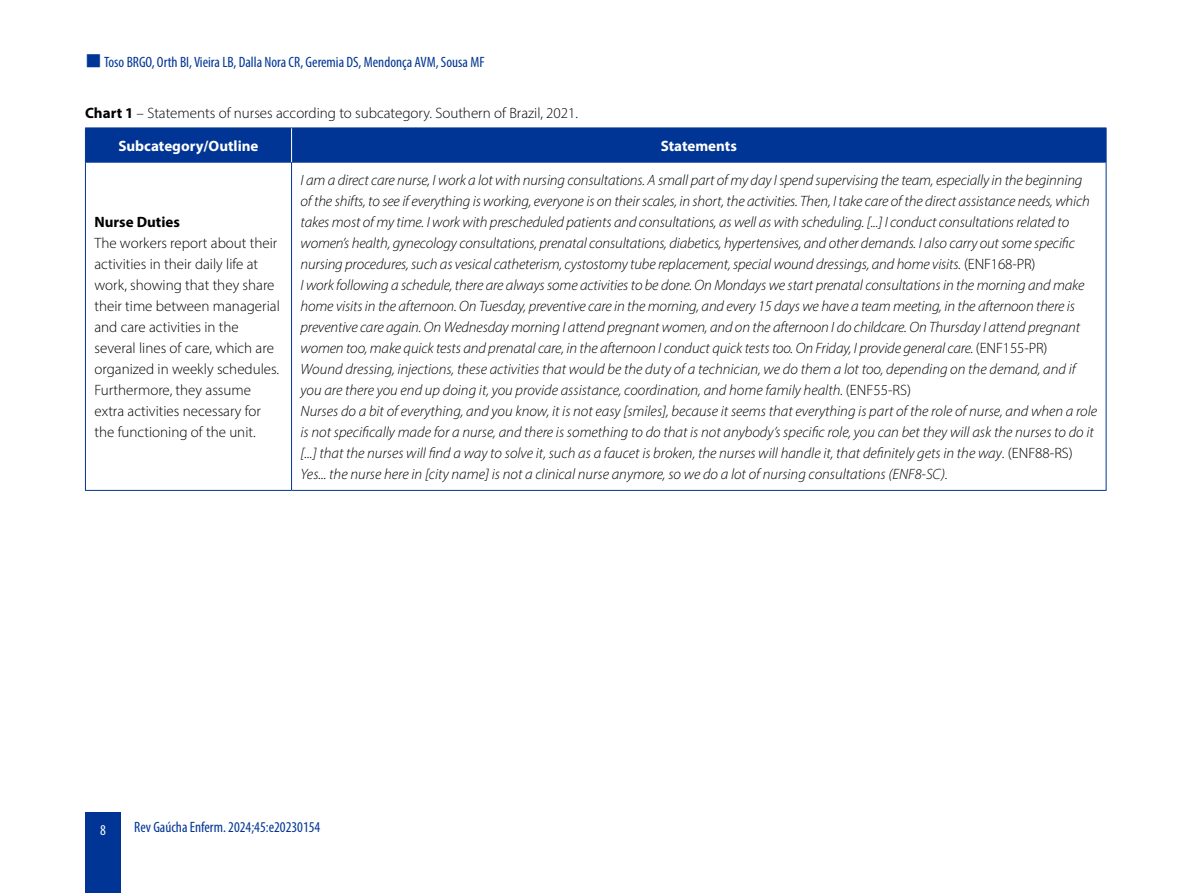
<style>
.page{position:relative;width:1191px;height:893px;background:#fff}
.page>*{position:absolute;margin:0;border:0;box-sizing:border-box;transform-origin:0 0}
.t1{font:italic 300 15px/21px "Myriad Pro";letter-spacing:-.01em;color:#000}
.t2{font:300 15px/21px "Myriad Pro";color:#000}
.t3{font:condensed 15px "Myriad Pro";color:#003595}
.t4{font:700 15px "Myriad Pro";color:#fff}
.t5{font:700 15px "Myriad Pro";color:#000}
.t6{font:condensed 15px "Myriad Pro";color:#fff}
.s1{font-weight:700}
.s2{font-style:normal}
</style>
<div class="page">
<div style="left:85px;top:813px;width:36px;height:80px;background:#003595"></div>
<div style="left:86px;top:129px;width:1019px;height:33px;background:#003595"></div>
<hr style="left:85px;top:162px;width:1px;height:328px;background:#003595">
<hr style="left:1105px;top:162px;width:1px;height:328px;background:#003595">
<hr style="left:85px;top:128px;width:206px;height:1px;background:#003595">
<hr style="left:85px;top:128px;width:1px;height:34px;background:#003595">
<hr style="left:291px;top:128px;width:815px;height:1px;background:#003595">
<hr style="left:1105px;top:128px;width:1px;height:34px;background:#003595">
<hr style="left:291px;top:162px;width:1px;height:328px;background:#003595">
<hr style="left:85px;top:490px;width:206px;height:1px;background:#003595">
<hr style="left:291px;top:490px;width:815px;height:1px;background:#003595">
<hr style="left:86px;top:162px;width:205px;height:1px;background:#003595">
<hr style="left:291px;top:162px;width:814px;height:1px;background:#003595">
<hr style="left:291px;top:128px;width:1px;height:34px;background:#fff">
<p class="t3" style="left:104px;top:53px;width:382px">Toso BRGO, Orth BI, Vieira LB, Dalla Nora CR, Geremia DS, Mendonça AVM, Sousa MF</p>
<p class="t2" style="left:85px;top:102px;width:494px"><span class="s1">Chart 1</span> – Statements of nurses according to subcategory. Southern of Brazil, 2021.</p>
<p class="t4" style="left:118px;top:136px;width:142px">Subcategory/Outline</p>
<p class="t4" style="left:660px;top:136px;width:78px">Statements</p>
<p class="t5" style="left:94px;top:212px;width:87px">Nurse Duties</p>
<p class="t2" style="left:94px;top:232px;width:187px">The workers report about their activities in their daily life at work, showing that they share their time between managerial and care activities in the several lines of care, which are organized in weekly schedules.<br>Furthermore, they assume extra activities necessary for the functioning of the unit.</p>
<p class="t1" style="left:300px;top:169px;width:798px">I am a direct care nurse, I work a lot with nursing consultations. A small part of my day I spend supervising the team, especially in the beginning of the shifts, to see if everything is working, everyone is on their scales, in short, the activities. Then, I take care of the direct assistance needs, which takes most of my time. I work with prescheduled patients and consultations, as well as with scheduling. [...] I conduct consultations related to women’s health, gynecology consultations, prenatal consultations, diabetics, hypertensives, and other demands. I also carry out some specific nursing procedures, such as vesical catheterism, cystostomy tube replacement, special wound dressings, and home visits. <span class="s2">(ENF168-PR)<br></span>I work following a schedule, there are always some activities to be done. On Mondays we start prenatal consultations in the morning and make home visits in the afternoon. On Tuesday, preventive care in the morning, and every 15 days we have a team meeting, in the afternoon there is preventive care again. On Wednesday morning I attend pregnant women, and on the afternoon I do childcare. On Thursday I attend pregnant women too, make quick tests and prenatal care, in the afternoon I conduct quick tests too. On Friday, I provide general care. <span class="s2">(ENF155-PR)<br></span>Wound dressing, injections, these activities that would be the duty of a technician, we do them a lot too, depending on the demand, and if you are there you end up doing it, you provide assistance, coordination, and home family health. <span class="s2">(ENF55-RS)<br></span>Nurses do a bit of everything, and you know, it is not easy [smiles], because it seems that everything is part of the role of nurse, and when a role is not specifically made for a nurse, and there is something to do that is not anybody’s specific role, you can bet they will ask the nurses to do it [...] that the nurses will find a way to solve it, such as a faucet is broken, the nurses will handle it, that definitely gets in the way<span class="s2">. (ENF88-RS)<br></span>Yes... the nurse here in [city name] is not a clinical nurse anymore, so we do a lot of nursing consultations (ENF8-SC).</p>
<p class="t6" style="left:100px;top:821px;width:7px">8</p>
<p class="t3" style="left:134px;top:818px;width:188px">Rev Gaúcha Enferm. 2024;45:e20230154</p>
</div>
